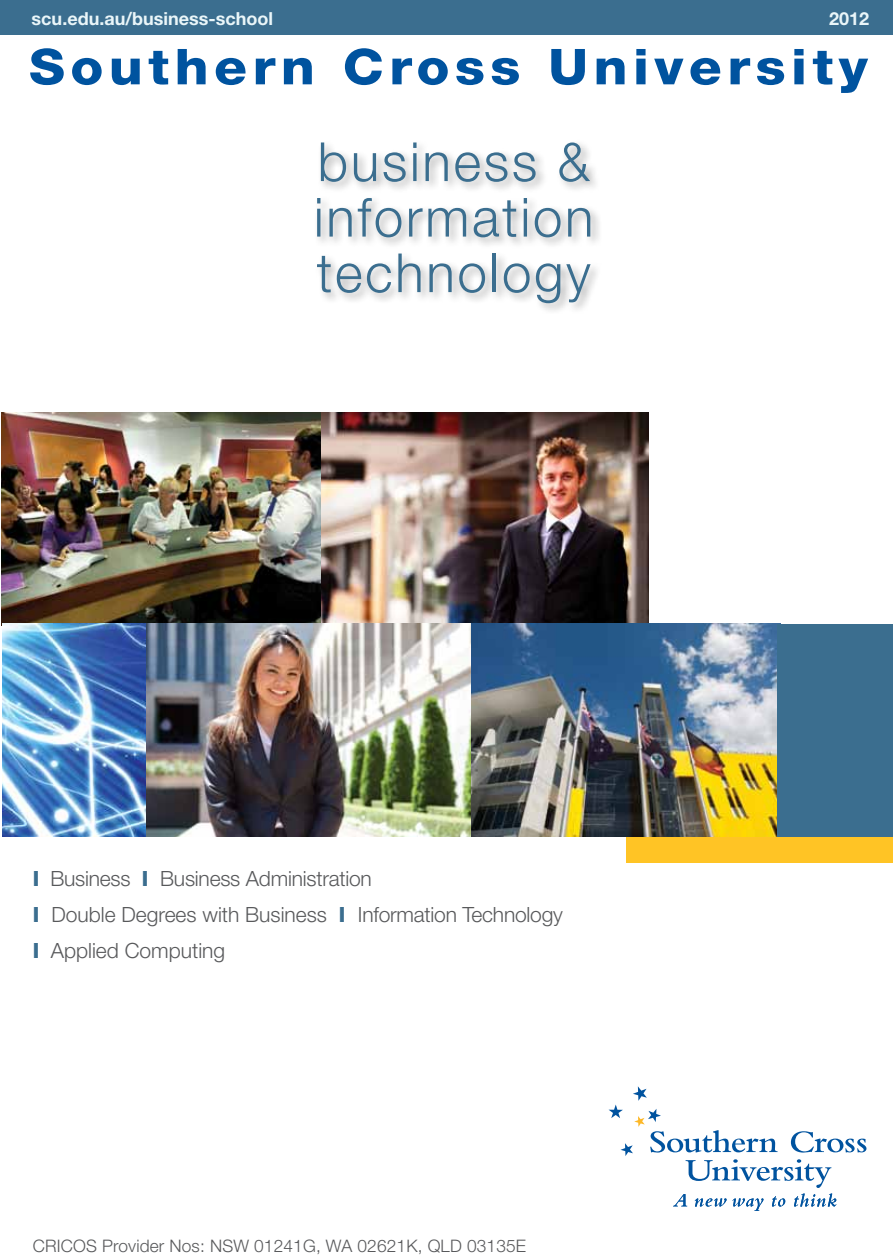
<style>
.page{position:relative;width:893px;height:1260px;background:#fff}
.page>*{position:absolute;margin:0;border:0;box-sizing:border-box;transform-origin:0 0}
.t1{font:300 54px/55.5px "Helvetica Neue";color:#3b6e8f;text-align:justify}
.t2{font:800 49.5px "Helvetica Neue LT Std";letter-spacing:.1em;color:#00539f;scale:1.09 1}
.t3{font:300 21px/36px "Helvetica Neue";color:#58595b}
.t4{font:700 18px "Helvetica Neue";color:#eaf6f9}
.t5{font:300 17.25px "Helvetica Neue";letter-spacing:.01em;color:#58595b}
.s1{font-weight:800;color:#3b6e8f}
</style>
<div class="page">
<div style="left:626px;top:813px;width:266px;height:50px;background:#ffc425"></div>
<img style="left:2px;top:412px;width:646px;height:213px">
<div style="left:0;top:0;width:892px;height:34px;background:#3b6e8f"></div>
<svg style="left:608px;top:1086px;width:258px;height:125px"></svg>
<div style="left:313px;top:139px;width:289px;height:176px;background:#000;opacity:.35"></div>
<img style="left:145px;top:624px;width:631px;height:212px">
<img style="left:3px;top:624px;width:142px;height:212px">
<div style="left:776px;top:624px;width:116px;height:212px;background:#3b6e8f"></div>
<p class="t4" style="left:32px;top:7px;width:243px">scu.edu.au/business-school</p>
<p class="t4" style="left:828px;top:7px;width:42px">2012</p>
<h2 class="t2" style="left:29px;top:37px;width:770px">Southern Cross University</h2>
<h1 class="t1" style="left:314px;top:133px;width:281px">business &amp; information technology</h1>
<p class="t3" style="left:33px;top:860px;width:531px"><span class="s1">I</span> Business <span class="s1">I</span> Business Administration<br><span class="s1">I</span> Double Degrees with Business <span class="s1">I</span> Information Technology<br><span class="s1">I</span> Applied Computing</p>
<p class="t5" style="left:33px;top:1235px;width:12px">CRICOS</p>
<p class="t5" style="left:102px;top:1235px;width:424px">Provider Nos: NSW 01241G, WA 02621K, QLD 03135E</p>
</div>
